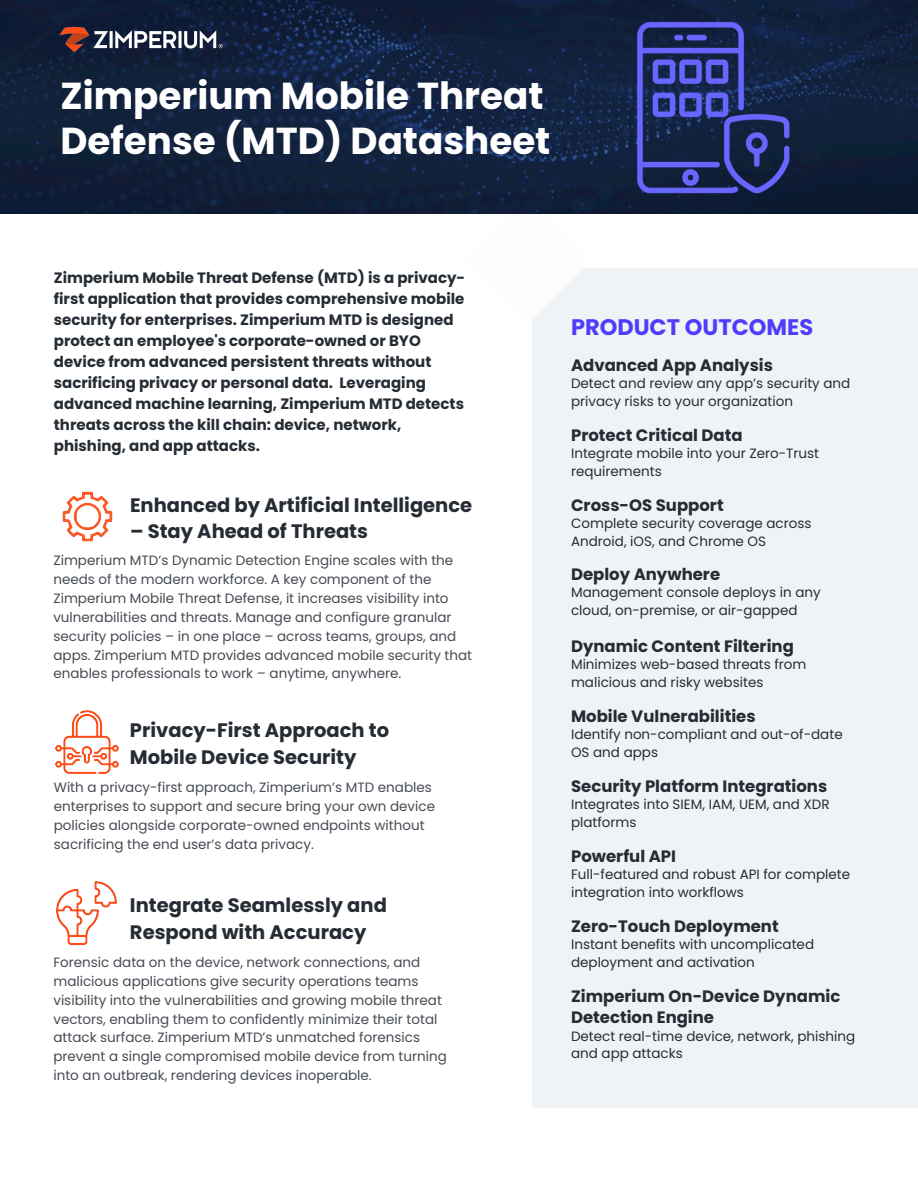
<style>
.page{position:relative;width:918px;height:1188px;background:#fff}
.page>*{position:absolute;margin:0;border:0;box-sizing:border-box;transform-origin:0 0}
.t1{font:700 37.5px/45px "Poppins";color:#fff}
.t2{font:700 22.5px "Poppins";color:#4f3cfc}
.t3{font:700 19.5px/26.7px "Poppins";color:#252c34}
.t4{font:700 16.5px/21.9px "Poppins";color:#252c34}
.t5{font:700 15px/21px "Poppins";color:#252c34}
.t6{font:13.5px/18.9px "Poppins";color:#464b53}
.t7{font:13.5px/18px "Poppins";color:#252c34}
</style>
<div class="page">
<img style="left:56px;top:882px;width:61px;height:63px">
<img style="left:63px;top:491px;width:50px;height:50px">
<img style="left:55px;top:711px;width:63px;height:63px">
<img style="left:465px;top:213px;width:123px;height:110px">
<img style="left:0;top:0;width:918px;height:213px">
<img style="left:60px;top:27px;width:163px;height:28px">
<h1 class="t1" style="left:60px;top:74px;width:491px">Zimperium Mobile Threat<br>Defense (MTD) Datasheet</h1>
<p class="t5" style="left:54px;top:267px;width:413px">Zimperium Mobile Threat Defense (MTD) is a privacy&shy;first application that provides comprehensive mobile security for enterprises. Zimperium MTD is designed protect an employee's corporate-owned or BYO device from advanced persistent threats without sacrificing privacy or personal data. Leveraging advanced machine learning, Zimperium MTD detects threats across the kill chain: device, network, phishing, and app attacks.</p>
<h3 class="t3" style="left:130px;top:492px;width:344px">Enhanced by Artificial Intelligence</h3>
<h3 class="t3" style="left:130px;top:518px;width:240px">– Stay Ahead of Threats</h3>
<p class="t6" style="left:53px;top:551px;width:420px">Zimperium MTD’s Dynamic Detection Engine scales with the needs of the modern workforce. A key component of the Zimperium Mobile Threat Defense, it increases visibility into vulnerabilities and threats. Manage and configure granular security policies – in one place – across teams, groups, and apps. Zimperium MTD provides advanced mobile security that enables professionals to work – anytime, anywhere.</p>
<h3 class="t3" style="left:130px;top:717px;width:261px">Privacy-First Approach to<br>Mobile Device Security</h3>
<p class="t6" style="left:54px;top:778px;width:383px">With a privacy-first approach, Zimperium’s MTD enables enterprises to support and secure bring your own device policies alongside corporate-owned endpoints without sacrificing the end user’s data privacy.</p>
<h3 class="t3" style="left:130px;top:892px;width:258px">Integrate Seamlessly and<br>Respond with Accuracy</h3>
<p class="t6" style="left:53px;top:953px;width:395px">Forensic data on the device, network connections, and malicious applications give security operations teams visibility into the vulnerabilities and growing mobile threat vectors, enabling them to confidently minimize their total attack surface. Zimperium MTD’s unmatched forensics prevent a single compromised mobile device from turning into an outbreak, rendering devices inoperable.</p>
<h2 class="t2" style="left:571px;top:314px;width:244px">PRODUCT OUTCOMES</h2>
<p class="t4" style="left:571px;top:354px;width:203px">Advanced App Analysis</p>
<p class="t7" style="left:571px;top:374px;width:281px">Detect and review any app’s security and privacy risks to your organization</p>
<p class="t4" style="left:571px;top:424px;width:173px">Protect Critical Data</p>
<p class="t7" style="left:571px;top:444px;width:250px">Integrate mobile into your Zero-Trust requirements</p>
<p class="t4" style="left:571px;top:494px;width:154px">Cross-OS Support</p>
<p class="t7" style="left:571px;top:514px;width:242px">Complete security coverage across<br>Android, iOS, and Chrome OS</p>
<p class="t4" style="left:571px;top:564px;width:151px">Deploy Anywhere</p>
<p class="t7" style="left:571px;top:584px;width:251px">Management console deploys in any cloud, on-premise, or air-gapped</p>
<p class="t4" style="left:571px;top:635px;width:224px">Dynamic Content Filtering</p>
<p class="t7" style="left:571px;top:656px;width:237px">Minimizes web-based threats from malicious and risky websites</p>
<p class="t4" style="left:571px;top:705px;width:186px">Mobile Vulnerabilities</p>
<p class="t7" style="left:571px;top:726px;width:273px">Identify non-compliant and out-of-date<br>OS and apps</p>
<p class="t4" style="left:571px;top:775px;width:258px">Security Platform Integrations</p>
<p class="t7" style="left:571px;top:795px;width:260px">Integrates into SIEM, IAM, UEM, and XDR platforms</p>
<p class="t4" style="left:571px;top:845px;width:107px">Powerful API</p>
<p class="t7" style="left:571px;top:865px;width:281px">Full-featured and robust API for complete integration into workflows</p>
<p class="t4" style="left:571px;top:915px;width:209px">Zero-Touch Deployment</p>
<p class="t7" style="left:571px;top:935px;width:245px">Instant benefits with uncomplicated deployment and activation</p>
<p class="t4" style="left:571px;top:985px;width:271px">Zimperium On-Device Dynamic<br>Detection Engine</p>
<p class="t7" style="left:571px;top:1027px;width:286px">Detect real-time device, network, phishing and app attacks</p>
</div>
